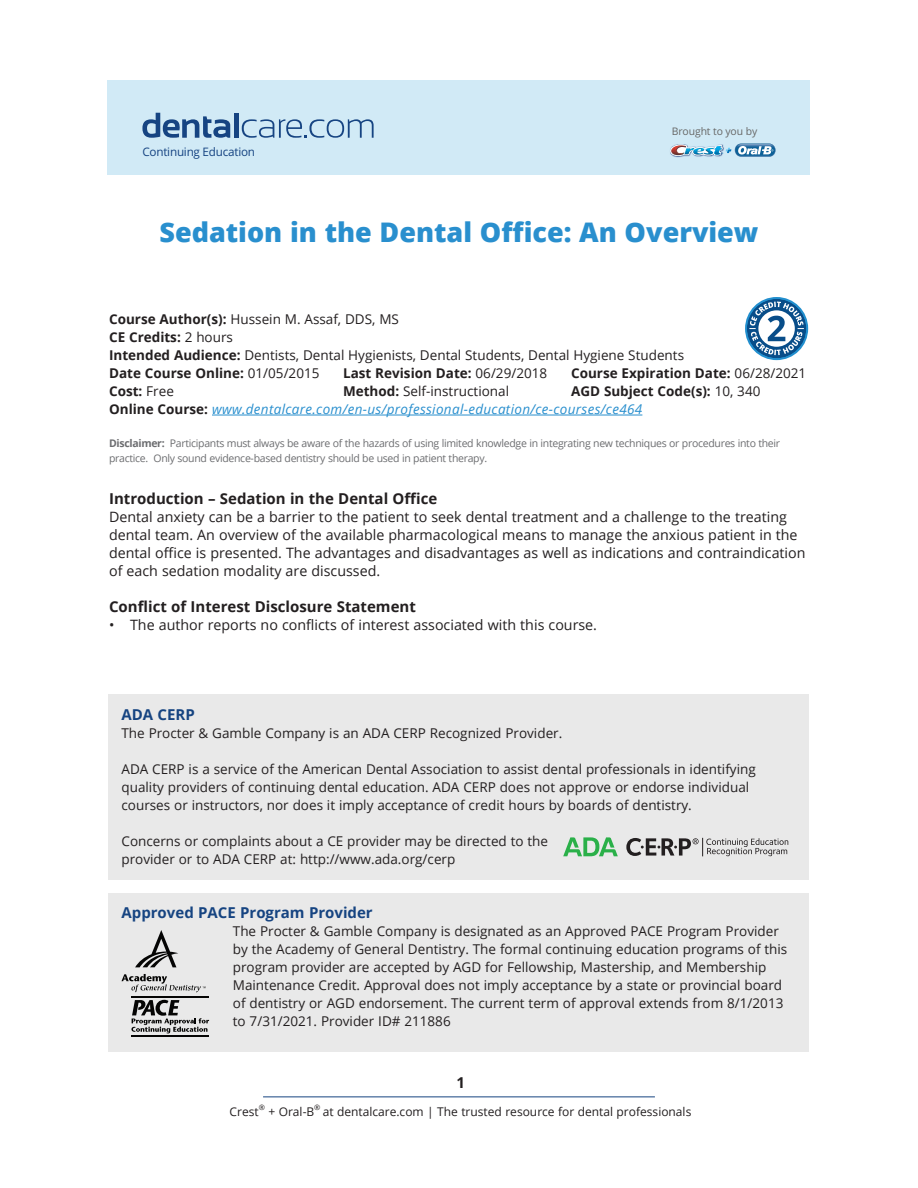
<style>
.page{position:relative;width:918px;height:1188px;background:#fff}
.page>*{position:absolute;margin:0;border:0;box-sizing:border-box;transform-origin:0 0}
.t1{font:800 27px "Open Sans";color:#298fce}
.Main_Body{font:700 15px "Open Sans";color:#231f20}
.Main_Body-2{font:700 15px "Open Sans";color:#164481}
.Subhead{font:700 15px "Open Sans";color:#164481}
.Main_Body-3{font:14.25px/18px "Open Sans";color:#231f20}
.bullets{font:14.25px "Open Sans";color:#231f20}
.Main_Body-4{font:13.5px/18px "Open Sans";color:#231f20}
.Main_Body-5{font:700 13.5px "Open Sans";color:#231f20}
.Figure{font:italic 13.5px "Open Sans";letter-spacing:.025em;color:#298fce}
.t2{font:12px "Open Sans";color:#231f20}
.t3{font:11.7px "Open Sans";letter-spacing:-.02em;color:#164482}
.Main_Body-6{font:10.5px/15px "Open Sans";letter-spacing:-.03em;color:#6c6d70}
.t4{font:10.35px "Open Sans";letter-spacing:-.01em;color:#676766}
.t5{font:7.5px "Open Sans";color:#231f20}
.s1{font-weight:700}
.s2{font-weight:400}
.s3{font-weight:700;font-style:normal;color:#231f20}
</style>
<div class="page">
<hr style="left:263px;top:1096px;width:392px;height:1px;background:#164481">
<div style="left:107px;top:80px;width:703px;height:95px;background:#d1eaf6"></div>
<svg style="left:142px;top:113px;width:88px;height:25px"></svg>
<div style="left:234px;top:113px;width:5px;height:25px;background:#164482"></div>
<svg style="left:242px;top:119px;width:132px;height:19px"></svg>
<svg style="left:670px;top:144px;width:105px;height:13px"></svg>
<img style="left:671px;top:145px;width:45px;height:10px">
<hr style="left:212px;top:415px;width:430px;height:1px;background:#298fce">
<div style="left:108px;top:694px;width:701px;height:186px;background:#e9e9e9"></div>
<svg style="left:563px;top:837px;width:55px;height:19px"></svg>
<svg style="left:626px;top:838px;width:162px;height:18px"></svg>
<div style="left:108px;top:893px;width:701px;height:159px;background:#e9e9e9"></div>
<svg style="left:135px;top:930px;width:43px;height:37px"></svg>
<svg style="left:122px;top:974px;width:84px;height:18px"></svg>
<hr style="left:131px;top:996px;width:78px;height:2px;background:#050504">
<hr style="left:132px;top:1036px;width:77px;height:1px;background:#050504">
<svg style="left:131px;top:1000px;width:78px;height:33px"></svg>
<svg style="left:745px;top:297px;width:63px;height:63px"></svg>
<div style="left:747px;top:299px;width:59px;height:59px;background:#084d89;border-radius:50%"></div>
<svg style="left:749px;top:302px;width:55px;height:53px"></svg>
<p class="t3" style="left:142px;top:144px;width:114px">Continuing Education</p>
<p class="t4" style="left:672px;top:124px;width:87px">Brought to you by</p>
<p class="t1" style="left:159px;top:211px;width:601px">Sedation in the Dental Office: An Overview</p>
<p class="Main_Body-4" style="left:109px;top:310px;width:291px"><span class="s1">Course Author(s):</span> Hussein M. Assaf, DDS, MS</p>
<p class="Main_Body-5" style="left:109px;top:328px;width:125px">CE Credits: <span class="s2">2 hours</span></p>
<p class="Main_Body-4" style="left:109px;top:346px;width:577px"><span class="s1">Intended Audience:</span> Dentists, Dental Hygienists, Dental Students, Dental Hygiene Students</p>
<p class="Main_Body-5" style="left:109px;top:364px;width:212px">Date Course Online: <span class="s2">01/05/2015</span></p>
<p class="Main_Body-5" style="left:343px;top:364px;width:206px">Last Revision Date: <span class="s2">06/29/2018</span></p>
<p class="Main_Body-5" style="left:571px;top:364px;width:237px">Course Expiration Date: <span class="s2">06/28/2021</span></p>
<p class="Main_Body-5" style="left:109px;top:382px;width:66px">Cost: <span class="s2">Free</span></p>
<p class="Main_Body-4" style="left:343px;top:382px;width:168px"><span class="s1">Method:</span> Self-instructional</p>
<p class="Main_Body-5" style="left:571px;top:382px;width:191px">AGD Subject Code(s): <span class="s2">10, 340</span></p>
<p class="Figure" style="left:109px;top:400px;width:535px"><span class="s3">Online Course:</span> www.dentalcare.com/en-us/professional-education/ce-courses/ce464</p>
<p class="Main_Body-6" style="left:109px;top:435px;width:673px"><span class="s1">Disclaimer:</span> Participants must always be aware of the hazards of using limited knowledge in integrating new techniques or procedures into their practice. Only sound evidence-based dentistry should be used in patient therapy.</p>
<p class="Main_Body" style="left:109px;top:488px;width:330px">Introduction – Sedation in the Dental Office</p>
<p class="Main_Body-3" style="left:109px;top:507px;width:698px">Dental anxiety can be a barrier to the patient to seek dental treatment and a challenge to the treating dental team. An overview of the available pharmacological means to manage the anxious patient in the dental office is presented. The advantages and disadvantages as well as indications and contraindication of each sedation modality are discussed.</p>
<p class="Main_Body" style="left:109px;top:596px;width:308px">Conflict of Interest Disclosure Statement</p>
<p class="bullets" style="left:109px;top:615px;width:490px">• The author reports no conflicts of interest associated with this course.</p>
<p class="Subhead" style="left:122px;top:704px;width:75px">ADA CERP</p>
<p class="Main_Body-4" style="left:122px;top:724px;width:442px">The Procter &amp; Gamble Company is an ADA CERP Recognized Provider.</p>
<p class="Main_Body-4" style="left:122px;top:760px;width:636px">ADA CERP is a service of the American Dental Association to assist dental professionals in identifying quality providers of continuing dental education. ADA CERP does not approve or endorse individual courses or instructors, nor does it imply acceptance of credit hours by boards of dentistry.</p>
<p class="Main_Body-4" style="left:122px;top:832px;width:428px">Concerns or complaints about a CE provider may be directed to the provider or to ADA CERP at: http://www.ada.org/cerp</p>
<p class="Main_Body-2" style="left:122px;top:902px;width:253px">Approved PACE Program Provider</p>
<p class="Main_Body-4" style="left:233px;top:922px;width:556px">The Procter &amp; Gamble Company is designated as an Approved PACE Program Provider by the Academy of General Dentistry. The formal continuing education programs of this program provider are accepted by AGD for Fellowship, Mastership, and Membership Maintenance Credit. Approval does not imply acceptance by a state or provincial board of dentistry or AGD endorsement. The current term of approval extends from 8/1/2013 to 7/31/2021. Provider ID# 211886</p>
<p class="Main_Body" style="left:456px;top:1072px;width:10px">1</p>
<p class="t2" style="left:230px;top:1103px;width:31px">Crest</p>
<p class="t5" style="left:259px;top:1102px;width:8px">®</p>
<p class="t2" style="left:268px;top:1103px;width:47px">+ Oral-B</p>
<p class="t5" style="left:314px;top:1102px;width:8px">®</p>
<p class="t2" style="left:323px;top:1103px;width:370px">at dentalcare.com | The trusted resource for dental professionals</p>
</div>
